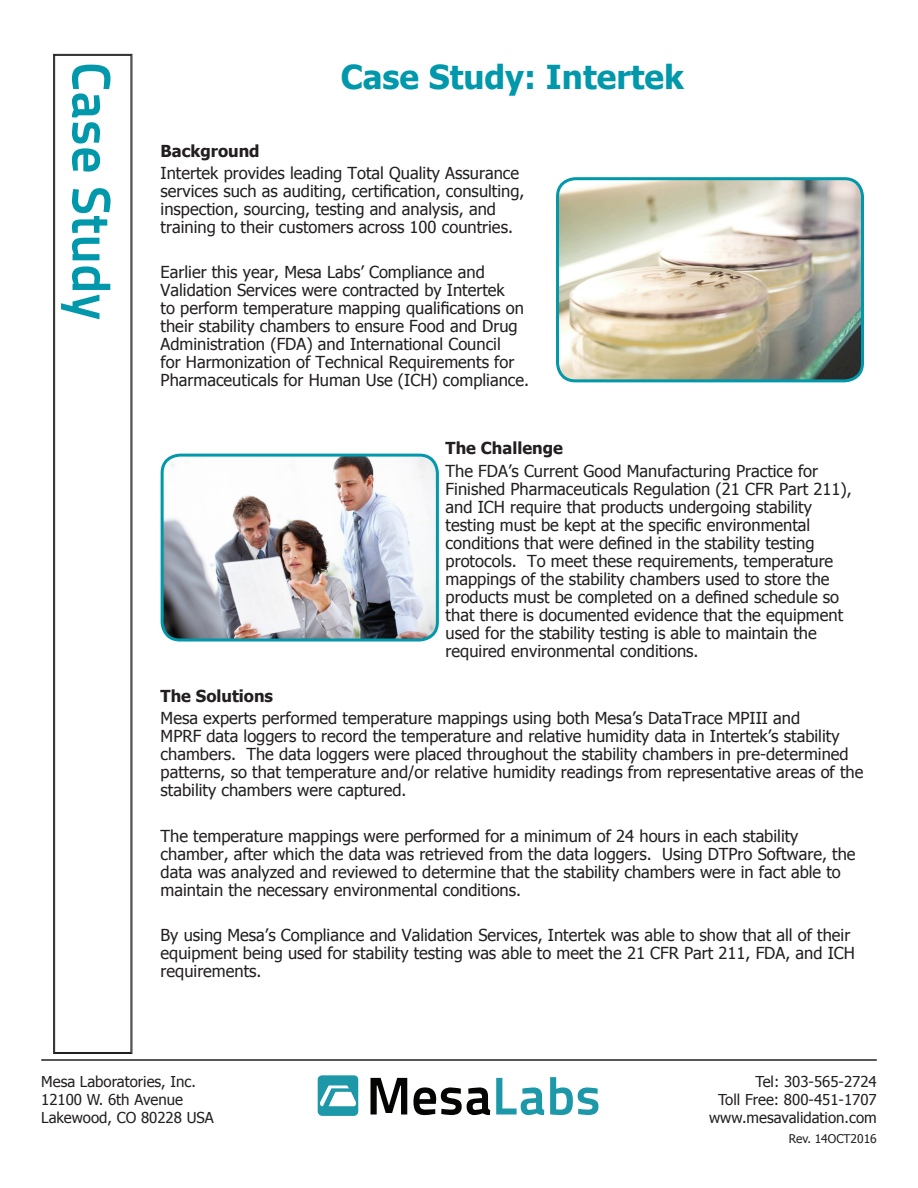
<style>
.page{position:relative;width:918px;height:1188px;background:#fff}
.page>*{position:absolute;margin:0;border:0;box-sizing:border-box;transform-origin:0 0}
.t1{font:700 54px "Titillium Text 22 L";color:#0098aa}
.t2{font:700 33px "Tahoma";color:#0098aa}
.t3{font:16.5px/18px "Tahoma";color:#231f20}
.t4{font:700 16.5px "Tahoma";color:#231f20}
.t5{font:15px "Tahoma";color:#231f20}
.t6{font:12px "Tahoma";color:#231f20}
</style>
<div class="page">
<hr style="left:41px;top:1059px;width:836px;height:2px;background:#231f20">
<div style="left:318px;top:1075px;width:40px;height:41px;background:#1d98a9;border-radius:4px"></div>
<svg style="left:320px;top:1085px;width:36px;height:22px"></svg>
<svg style="left:371px;top:1078px;width:36px;height:36px"></svg>
<svg style="left:413px;top:1087px;width:77px;height:28px"></svg>
<svg style="left:496px;top:1078px;width:48px;height:37px"></svg>
<svg style="left:550px;top:1077px;width:48px;height:38px"></svg>
<svg style="left:53px;top:54px;width:80px;height:1000px"></svg>
<img style="left:162px;top:456px;width:273px;height:182px">
<div style="left:161px;top:454px;width:278px;height:188px;border:3px solid #0098aa;border-radius:18px"></div>
<img style="left:558px;top:181px;width:304px;height:200px">
<div style="left:556px;top:177px;width:308px;height:205px;border:3px solid #0098aa;border-radius:18px"></div>
<p class="t1" style="left:133px;top:62px;width:259px;rotate:90deg">Case Study</p>
<p class="t2" style="left:341px;top:54px;width:345px">Case Study: Intertek</p>
<p class="t4" style="left:161px;top:139px;width:101px">Background</p>
<p class="t3" style="left:161px;top:163px;width:366px">Intertek provides leading Total Quality Assurance services such as auditing, certification, consulting, inspection, sourcing, testing and analysis, and training to their customers across 100 countries.</p>
<p class="t3" style="left:161px;top:263px;width:370px">Earlier this year, Mesa Labs’ Compliance and Validation Services were contracted by Intertek<br>to perform temperature mapping qualifications on their stability chambers to ensure Food and Drug Administration (FDA) and International Council<br>for Harmonization of Technical Requirements for Pharmaceuticals for Human Use (ICH) compliance.</p>
<p class="t4" style="left:446px;top:437px;width:119px">The Challenge</p>
<p class="t3" style="left:446px;top:461px;width:408px">The FDA’s Current Good Manufacturing Practice for Finished Pharmaceuticals Regulation (21 CFR Part 211), and ICH require that products undergoing stability testing must be kept at the specific environmental conditions that were defined in the stability testing protocols. To meet these requirements, temperature mappings of the stability chambers used to store the products must be completed on a defined schedule so that there is documented evidence that the equipment used for the stability testing is able to maintain the required environmental conditions.</p>
<p class="t4" style="left:161px;top:684px;width:114px">The Solutions</p>
<p class="t3" style="left:161px;top:709px;width:704px">Mesa experts performed temperature mappings using both Mesa’s DataTrace MPIII and<br>MPRF data loggers to record the temperature and relative humidity data in Intertek’s stability chambers. The data loggers were placed throughout the stability chambers in pre-determined patterns, so that temperature and/or relative humidity readings from representative areas of the stability chambers were captured.</p>
<p class="t3" style="left:161px;top:826px;width:697px">The temperature mappings were performed for a minimum of 24 hours in each stability chamber, after which the data was retrieved from the data loggers. Using DTPro Software, the data was analyzed and reviewed to determine that the stability chambers were in fact able to maintain the necessary environmental conditions.</p>
<p class="t3" style="left:161px;top:925px;width:696px">By using Mesa’s Compliance and Validation Services, Intertek was able to show that all of their equipment being used for stability testing was able to meet the 21 CFR Part 211, FDA, and ICH requirements.</p>
<p class="t5" style="left:41px;top:1071px;width:156px">Mesa Laboratories, Inc.</p>
<p class="t5" style="left:41px;top:1089px;width:143px">12100 W. 6th Avenue</p>
<p class="t5" style="left:41px;top:1107px;width:174px">Lakewood, CO 80228 USA</p>
<p class="t5" style="left:755px;top:1071px;width:123px">Tel: 303-565-2724</p>
<p class="t5" style="left:718px;top:1089px;width:160px">Toll Free: 800-451-1707</p>
<p class="t5" style="left:709px;top:1107px;width:169px">www.mesavalidation.com</p>
<p class="t6" style="left:789px;top:1131px;width:89px">Rev. 14OCT2016</p>
</div>
